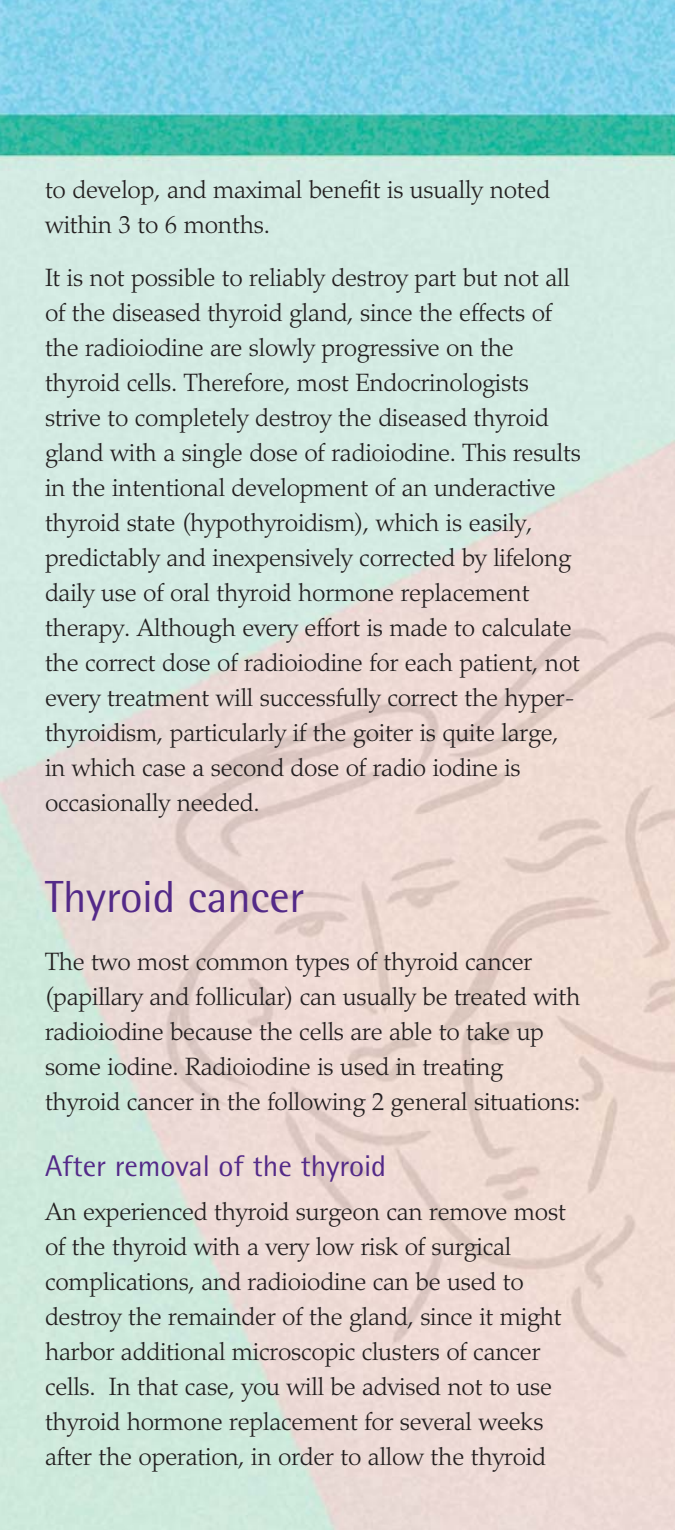
<style>
.page{position:relative;width:675px;height:1530px;background:#fff}
.page>*{position:absolute;margin:0;border:0;box-sizing:border-box;transform-origin:0 0}
.t1{font:45px "Rotis Semi Sans";letter-spacing:-.005em;color:#532988}
.t2{font:30px "Rotis Semi Sans";color:#532988}
.t3{font:300 25px/35px "Palatino";letter-spacing:-.01em;color:#231f20}
</style>
<div class="page">
<img style="left:0;top:0;width:675px;height:1530px">
<p class="t3" style="left:45px;top:175px;width:507px">to develop, and maximal benefit is usually noted within 3 to 6 months.</p>
<p class="t3" style="left:45px;top:263px;width:537px">It is not possible to reliably destroy part but not all of the diseased thyroid gland, since the effects of the radioiodine are slowly progressive on the thyroid cells. Therefore, most Endocrinologists strive to completely destroy the diseased thyroid gland with a single dose of radioiodine. This results in the intentional development of an underactive thyroid state (hypothyroidism), which is easily, predictably and inexpensively corrected by lifelong daily use of oral thyroid hormone replacement therapy. Although every effort is made to calculate the correct dose of radioiodine for each patient, not every treatment will successfully correct the hyper&shy;thyroidism, particularly if the goiter is quite large, in which case a second dose of radio iodine is occasionally needed.</p>
<h1 class="t1" style="left:45px;top:881px;width:261px">Thyroid cancer</h1>
<p class="t3" style="left:45px;top:947px;width:537px">The two most common types of thyroid cancer (papillary and follicular) can usually be treated with radioiodine because the cells are able to take up some iodine. Radioiodine is used in treating thyroid cancer in the following 2 general situations:</p>
<p class="t2" style="left:45px;top:1156px;width:343px">After removal of the thyroid</p>
<p class="t3" style="left:45px;top:1197px;width:522px">An experienced thyroid surgeon can remove most of the thyroid with a very low risk of surgical complications, and radioiodine can be used to destroy the remainder of the gland, since it might harbor additional microscopic clusters of cancer cells. In that case, you will be advised not to use thyroid hormone replacement for several weeks after the operation, in order to allow the thyroid</p>
</div>
